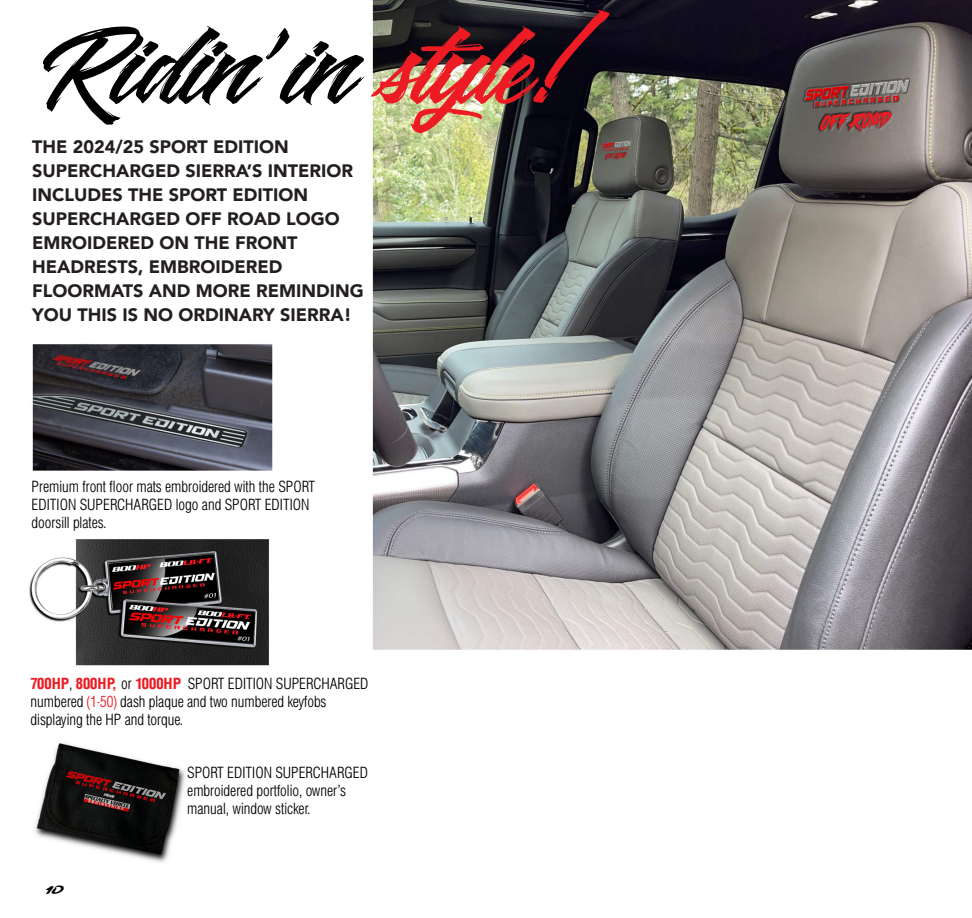
<style>
.page{position:relative;width:972px;height:918px;background:#fff}
.page>*{position:absolute;margin:0;border:0;box-sizing:border-box;transform-origin:0 0}
.t1{font:900 18px/24px "Avenir";color:#231f20}
.t2{font:300 condensed 15px/18px "AT Triumvirate";color:#000}
.t3{font:11.4px "Rhinos rocks";color:#000;scale:2.02 1}
.s1{font-weight:700;color:#ed1c24}
.s2{color:#ed1c24}
</style>
<div class="page">
<img style="left:29px;top:0;width:943px;height:863px">
<svg style="left:43px;top:26px;width:321px;height:99px"></svg>
<img style="left:371px;top:10px;width:239px;height:123px">
<p class="t1" style="left:32px;top:134px;width:333px">THE 2024/25 SPORT EDITION<br>SUPERCHARGED SIERRA’S INTERIOR<br>INCLUDES THE SPORT EDITION<br>SUPERCHARGED OFF ROAD LOGO<br>EMROIDERED ON THE FRONT<br>HEADRESTS, EMBROIDERED<br>FLOORMATS AND MORE REMINDING<br>YOU THIS IS NO ORDINARY SIERRA!</p>
<p class="t2" style="left:32px;top:477px;width:285px">Premium front floor mats embroidered with the SPORT<br>EDITION SUPERCHARGED logo and SPORT EDITION doorsill plates.</p>
<p class="t2" style="left:31px;top:674px;width:340px"><span class="s1">700HP</span>, <span class="s1">800HP,</span> or <span class="s1">1000HP</span> SPORT EDITION SUPERCHARGED numbered <span class="s2">(1-50)</span> dash plaque and two numbered keyfobs displaying the HP and torque.</p>
<p class="t3" style="left:43px;top:881px;width:11px">10</p>
<p class="t2" style="left:187px;top:763px;width:182px">SPORT EDITION SUPERCHARGED embroidered portfolio, owner’s manual, window sticker.</p>
</div>
